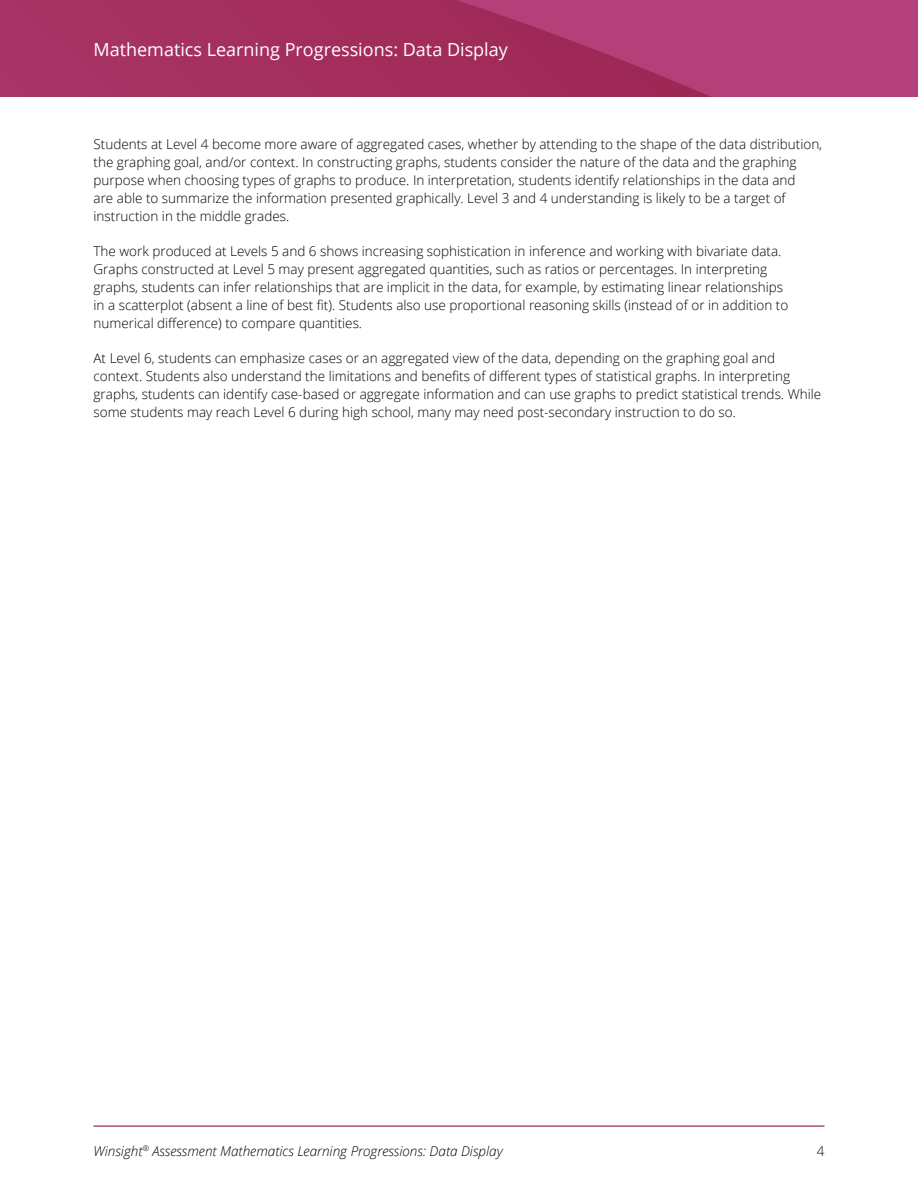
<style>
.page{position:relative;width:918px;height:1188px;background:#fff}
.page>*{position:absolute;margin:0;border:0;box-sizing:border-box;transform-origin:0 0}
.t1{font:18px "Open Sans";color:#fff}
.t2{font:300 13.5px/18px "Open Sans";color:#000}
.t3{font:italic 300 13.5px "Open Sans";color:#000}
</style>
<div class="page">
<hr style="left:94px;top:1126px;width:730px;height:1px;background:#911842">
<div style="left:0;top:0;width:918px;height:97px;background:#a53060"></div>
<svg style="left:458px;top:0;width:460px;height:97px;fill:#b34078"></svg>
<h1 class="t1" style="left:94px;top:37px;width:416px">Mathematics Learning Progressions: Data Display</h1>
<p class="t2" style="left:94px;top:135px;width:730px">Students at Level 4 become more aware of aggregated cases, whether by attending to the shape of the data distribution, the graphing goal, and/or context. In constructing graphs, students consider the nature of the data and the graphing purpose when choosing types of graphs to produce. In interpretation, students identify relationships in the data and<br>are able to summarize the information presented graphically. Level 3 and 4 understanding is likely to be a target of instruction in the middle grades.</p>
<p class="t2" style="left:94px;top:242px;width:696px">The work produced at Levels 5 and 6 shows increasing sophistication in inference and working with bivariate data.<br>Graphs constructed at Level 5 may present aggregated quantities, such as ratios or percentages. In interpreting graphs, students can infer relationships that are implicit in the data, for example, by estimating linear relationships in a scatterplot (absent a line of best fit). Students also use proportional reasoning skills (instead of or in addition to numerical difference) to compare quantities.</p>
<p class="t2" style="left:94px;top:349px;width:729px">At Level 6, students can emphasize cases or an aggregated view of the data, depending on the graphing goal and context. Students also understand the limitations and benefits of different types of statistical graphs. In interpreting graphs, students can identify case-based or aggregate information and can use graphs to predict statistical trends. While some students may reach Level 6 during high school, many may need post-secondary instruction to do so.</p>
<p class="t3" style="left:94px;top:1142px;width:411px">Winsight<sup>®</sup> Assessment Mathematics Learning Progressions: Data Display</p>
<p class="t2" style="left:817px;top:1142px;width:9px">4</p>
</div>
